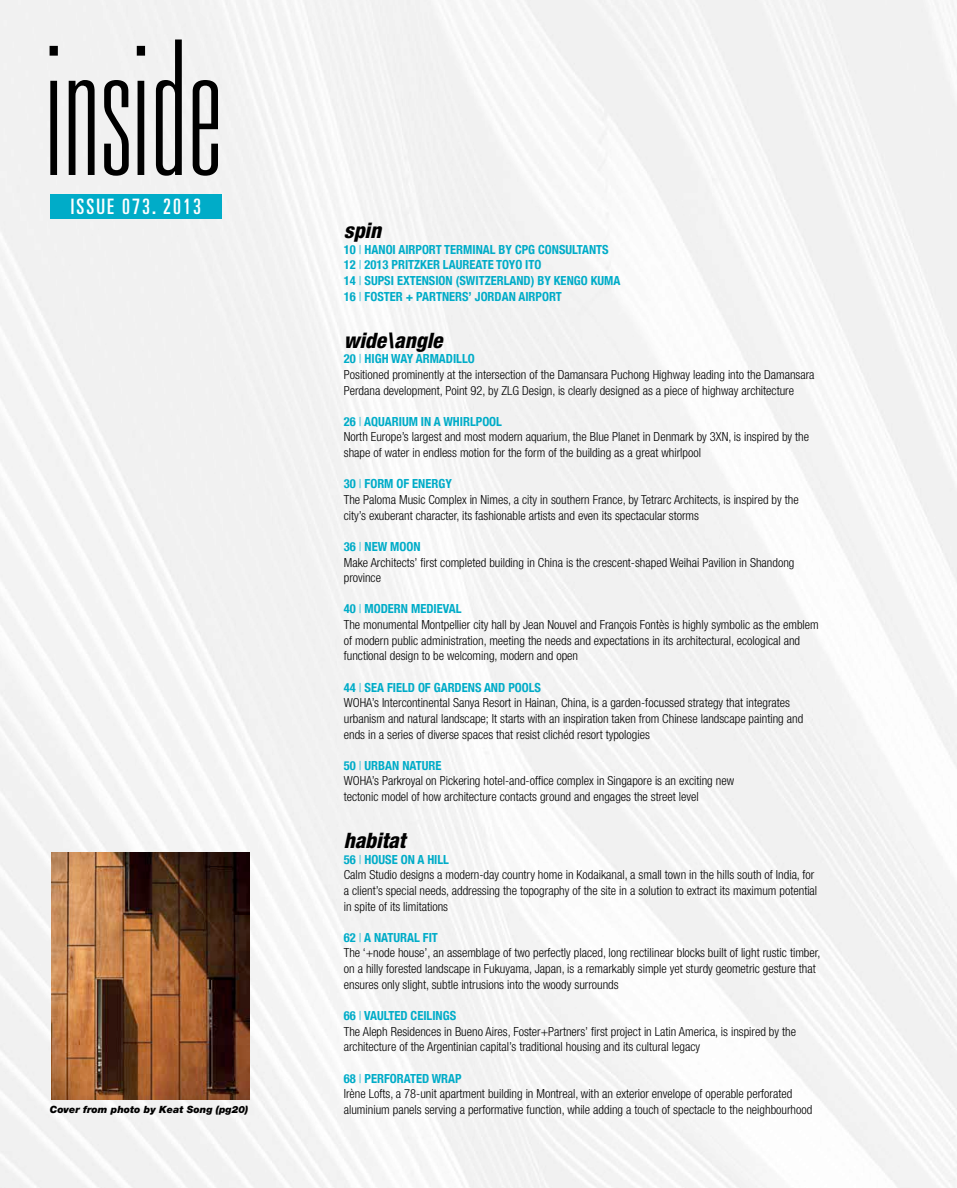
<style>
.page{position:relative;width:957px;height:1188px;background:#fff}
.page>*{position:absolute;margin:0;border:0;box-sizing:border-box;transform-origin:0 0}
.t1{font:100 ultra-condensed 187.5px "Univers";color:#000}
.t2{font:italic 800 condensed 21.25px "Helvetica Neue";letter-spacing:-.005em;color:#000}
.t3{font:ultra-condensed 21.25px "Univers";letter-spacing:.1em;color:#fff}
.t4{font:300 condensed 12.5px/15.6px "Helvetica Neue";color:#000}
.t5{font:700 condensed 12.5px/15.6px "Helvetica Neue";color:#00acc8}
.t6{font:italic 900 10px "Helvetica Neue";color:#000}
.s1{font-weight:300}
.s2{font-weight:700;color:#00acc8}
.s3{color:#00acc8}
</style>
<div class="page">
<img style="left:0;top:0;width:957px;height:1187px">
<div style="left:50px;top:194px;width:172px;height:24px;background:#00acc8"></div>
<img style="left:52px;top:851px;width:198px;height:247px">
<h1 class="t1" style="left:45px;top:13px;width:179px">inside</h1>
<h2 class="t3" style="left:71px;top:194px;width:132px">ISSUE 073. 2013</h2>
<p class="t6" style="left:50px;top:1103px;width:200px">Cover from photo by Keat Song (pg20)</p>
<h2 class="t2" style="left:344px;top:217px;width:39px">spin</h2>
<p class="t5" style="left:344px;top:240px;width:278px">10 <span class="s1">|</span> HANOI AIRPORT TERMINAL BY CPG CONSULTANTS 12 <span class="s1">|</span> 2013 PRITZKER LAUREATE TOYO ITO<br>14 <span class="s1">|</span> SUPSI EXTENSION (SWITZERLAND) BY KENGO KUMA 16 <span class="s1">|</span> FOSTER + PARTNERS’ JORDAN AIRPORT</p>
<h2 class="t2" style="left:344px;top:327px;width:100px">wide\angle</h2>
<p class="t4" style="left:344px;top:351px;width:472px"><span class="s2">20</span> <span class="s3">|</span> <span class="s2">HIGH WAY ARMADILLO<br></span>Positioned prominently at the intersection of the Damansara Puchong Highway leading into the Damansara<br>Perdana development, Point 92, by ZLG Design, is clearly designed as a piece of highway architecture</p>
<p class="t4" style="left:344px;top:413px;width:467px"><span class="s2">26</span> <span class="s3">|</span> <span class="s2">AQUARIUM IN A WHIRLPOOL<br></span>North Europe’s largest and most modern aquarium, the Blue Planet in Denmark by 3XN, is inspired by the shape of water in endless motion for the form of the building as a great whirlpool</p>
<p class="t4" style="left:344px;top:476px;width:456px"><span class="s2">30</span> <span class="s3">|</span> <span class="s2">FORM OF ENERGY<br></span>The Paloma Music Complex in Nimes, a city in southern France, by Tetrarc Architects, is inspired by the city’s exuberant character, its fashionable artists and even its spectacular storms</p>
<p class="t4" style="left:344px;top:538px;width:452px"><span class="s2">36</span> <span class="s3">|</span> <span class="s2">NEW MOON<br></span>Make Architects’ first completed building in China is the crescent-shaped Weihai Pavilion in Shandong province</p>
<p class="t4" style="left:344px;top:601px;width:476px"><span class="s2">40</span> <span class="s3">|</span> <span class="s2">MODERN MEDIEVAL<br></span>The monumental Montpellier city hall by Jean Nouvel and François Fontès is highly symbolic as the emblem of modern public administration, meeting the needs and expectations in its architectural, ecological and functional design to be welcoming, modern and open</p>
<p class="t4" style="left:344px;top:679px;width:461px"><span class="s2">44</span> <span class="s3">|</span> <span class="s2">SEA FIELD OF GARDENS AND POOLS<br></span>WOHA’s Intercontinental Sanya Resort in Hainan, China, is a garden-focussed strategy that integrates urbanism and natural landscape; It starts with an inspiration taken from Chinese landscape painting and ends in a series of diverse spaces that resist clichéd resort typologies</p>
<p class="t4" style="left:344px;top:757px;width:392px"><span class="s2">50</span> <span class="s3">|</span> <span class="s2">URBAN NATURE<br></span>WOHA’s Parkroyal on Pickering hotel-and-office complex in Singapore is an exciting new tectonic model of how architecture contacts ground and engages the street level</p>
<h2 class="t2" style="left:344px;top:827px;width:63px">habitat</h2>
<p class="t4" style="left:344px;top:851px;width:475px"><span class="s2">56</span> <span class="s3">|</span> <span class="s2">HOUSE ON A HILL<br></span>Calm Studio designs a modern-day country home in Kodaikanal, a small town in the hills south of India, for a client’s special needs, addressing the topography of the site in a solution to extract its maximum potential in spite of its limitations</p>
<p class="t4" style="left:344px;top:929px;width:478px"><span class="s2">62</span> <span class="s3">|</span> <span class="s2">A NATURAL FIT<br></span>The ‘+node house’, an assemblage of two perfectly placed, long rectilinear blocks built of light rustic timber, on a hilly forested landscape in Fukuyama, Japan, is a remarkably simple yet sturdy geometric gesture that ensures only slight, subtle intrusions into the woody surrounds</p>
<p class="t4" style="left:344px;top:1007px;width:454px"><span class="s2">66</span> <span class="s3">|</span> <span class="s2">VAULTED CEILINGS<br></span>The Aleph Residences in Bueno Aires, Foster+Partners’ first project in Latin America, is inspired by the architecture of the Argentinian capital’s traditional housing and its cultural legacy</p>
<p class="t4" style="left:344px;top:1069px;width:470px"><span class="s2">68</span> <span class="s3">|</span> <span class="s2">PERFORATED WRAP<br></span>Irène Lofts, a 78-unit apartment building in Montreal, with an exterior envelope of operable perforated aluminium panels serving a performative function, while adding a touch of spectacle to the neighbourhood</p>
</div>
